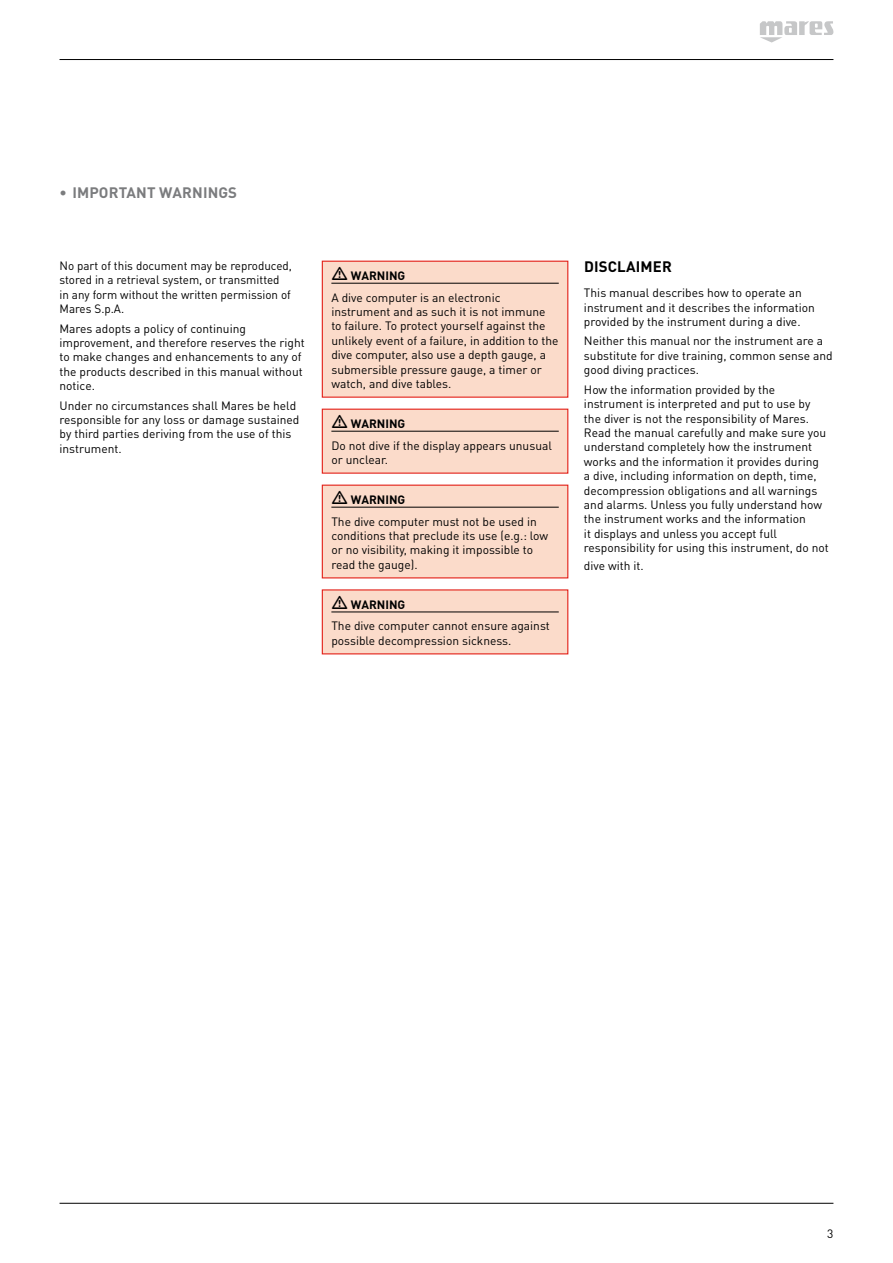
<style>
.page{position:relative;width:893px;height:1263px;background:#fff}
.page>*{position:absolute;margin:0;border:0;box-sizing:border-box;transform-origin:0 0}
.t1{font:700 15px "DIN Pro";letter-spacing:.01em;color:#7b7c7e}
.t2{font:700 15px "DIN Pro";letter-spacing:.01em;color:#000}
.t3{font:12px/14.4px "DIN Pro";color:#000}
.t4{font:700 12px "DIN Pro";color:#000}
</style>
<div class="page">
<hr style="left:60px;top:59px;width:773px;height:1px;background:#000">
<hr style="left:60px;top:1203px;width:773px;height:1px;background:#000">
<svg style="left:760px;top:21px;width:74px;height:22px"></svg>
<div style="left:322px;top:261px;width:246px;height:136px;background:#fbdbca"></div>
<hr style="left:331px;top:283px;width:228px;height:1px;background:#000">
<div style="left:322px;top:261px;width:246px;height:137px;border:1px solid #e32119"></div>
<div style="left:322px;top:409px;width:246px;height:64px;background:#fbdbca"></div>
<hr style="left:331px;top:431px;width:228px;height:1px;background:#000">
<div style="left:322px;top:409px;width:246px;height:65px;border:1px solid #e32119"></div>
<div style="left:322px;top:485px;width:246px;height:93px;background:#fbdbca"></div>
<hr style="left:331px;top:507px;width:228px;height:1px;background:#000">
<div style="left:322px;top:485px;width:246px;height:93px;border:1px solid #e32119"></div>
<div style="left:322px;top:590px;width:246px;height:64px;background:#fbdbca"></div>
<hr style="left:331px;top:612px;width:228px;height:1px;background:#000">
<p class="t1" style="left:60px;top:183px;width:179px">• IMPORTANT WARNINGS</p>
<p class="t3" style="left:60px;top:258px;width:234px">No part of this document may be reproduced, stored in a retrieval system, or transmitted in any form without the written permission of Mares S.p.A.</p>
<p class="t3" style="left:60px;top:320px;width:247px">Mares adopts a policy of continuing improvement, and therefore reserves the right to make changes and enhancements to any of the products described in this manual without notice.</p>
<p class="t3" style="left:60px;top:398px;width:241px">Under no circumstances shall Mares be held responsible for any loss or damage sustained by third parties deriving from the use of this instrument.</p>
<p class="t4" style="left:351px;top:268px;width:56px">WARNING</p>
<p class="t3" style="left:331px;top:290px;width:229px">A dive computer is an electronic instrument and as such it is not immune to failure. To protect yourself against the unlikely event of a failure, in addition to the dive computer, also use a depth gauge, a submersible pressure gauge, a timer or watch, and dive tables.</p>
<p class="t4" style="left:351px;top:416px;width:56px">WARNING</p>
<p class="t3" style="left:331px;top:438px;width:222px">Do not dive if the display appears unusual or unclear.</p>
<p class="t4" style="left:351px;top:492px;width:56px">WARNING</p>
<p class="t3" style="left:331px;top:514px;width:218px">The dive computer must not be used in conditions that preclude its use (e.g.: low or no visibility, making it impossible to read the gauge).</p>
<p class="t4" style="left:351px;top:596px;width:56px">WARNING</p>
<p class="t3" style="left:331px;top:618px;width:220px">The dive computer cannot ensure against possible decompression sickness.</p>
<p class="t2" style="left:584px;top:256px;width:89px">DISCLAIMER</p>
<p class="t3" style="left:584px;top:285px;width:233px">This manual describes how to operate an instrument and it describes the information provided by the instrument during a dive.</p>
<p class="t3" style="left:584px;top:333px;width:250px">Neither this manual nor the instrument are a substitute for dive training, common sense and good diving practices.</p>
<p class="t3" style="left:584px;top:382px;width:246px">How the information provided by the instrument is interpreted and put to use by the diver is not the responsibility of Mares.<br>Read the manual carefully and make sure you understand completely how the instrument works and the information it provides during<br>a dive, including information on depth, time, decompression obligations and all warnings and alarms. Unless you fully understand how the instrument works and the information<br>it displays and unless you accept full responsibility for using this instrument, do not</p>
<p class="t3" style="left:584px;top:558px;width:61px">dive with it.</p>
<p class="t3" style="left:827px;top:1226px;width:8px">3</p>
</div>
